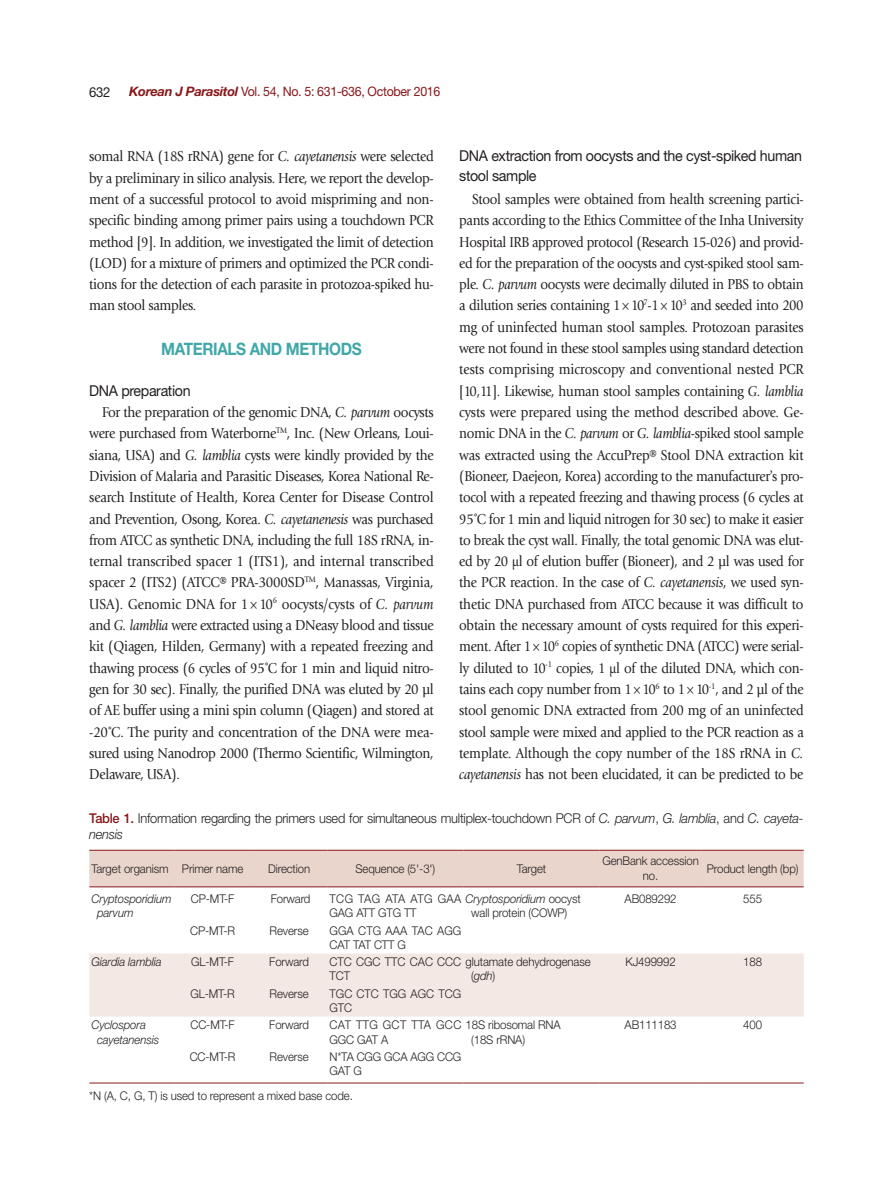
<style>
.page{position:relative;width:893px;height:1191px;background:#fff}
.page>*{position:absolute;margin:0;border:0;box-sizing:border-box;transform-origin:0 0}
.본문_대제목{font:700 17.1px "Helvetica Neue LT Std";letter-spacing:-.025em;color:#41a7a9;scale:.9 1}
.본문{font:15px/21.3px "Giovanni Std";letter-spacing:-.025em;color:#231f20;text-align:justify;scale:.89 1}
.본문-2{font:15px/21.3px "Giovanni Std";letter-spacing:-.025em;color:#231f20;text-align:justify;scale:.9 1}
.본문_중제목{font:15px/19.2px "Helvetica Neue LT Std";letter-spacing:-.025em;color:#231f20;scale:.95 1}
.하시라{font:13.8px "Helvetica Neue LT Std";color:#231f20;scale:.95 1}
.표_제목__그림_설명{font:300 13.5px/16.2px "Helvetica Neue LT Std";letter-spacing:-.02em;color:#231f20;scale:.95 1}
.하시라-2{font:13.05px "Helvetica Neue LT Std";letter-spacing:-.025em;color:#88181b;scale:.95 1}
.표_본문{font:300 12px/14.4px "Helvetica Neue LT Std";letter-spacing:-.01em;color:#231f20;scale:.95 1}
.표_본문-2{font:italic 300 12px "Helvetica Neue LT Std";letter-spacing:-.01em;color:#231f20;scale:.95 1}
.표_본문-3{font:300 12px/14.4px "Helvetica Neue LT Std";letter-spacing:.01em;color:#231f20;scale:.95 1}
.s1{font-weight:700;font-style:italic}
.s2{font-style:italic}
.s3{font-family:"Minion Pro"}
.s4{font-weight:500;color:#88181b}
.s5{font-style:normal}
</style>
<div class="page">
<div style="left:89px;top:851px;width:715px;height:35px;background:#ead5cc"></div>
<svg style="left:89px;top:887px;width:715px;height:130px"></svg>
<div style="left:89px;top:953px;width:715px;height:63px;background:#f3e8e3"></div>
<hr style="left:89px;top:850px;width:85px;height:1px;background:#88181b">
<hr style="left:174px;top:850px;width:77px;height:1px;background:#88181b">
<hr style="left:251px;top:850px;width:76px;height:1px;background:#88181b">
<hr style="left:327px;top:850px;width:136px;height:1px;background:#88181b">
<hr style="left:463px;top:850px;width:137px;height:1px;background:#88181b">
<hr style="left:600px;top:850px;width:102px;height:1px;background:#88181b">
<hr style="left:702px;top:850px;width:102px;height:1px;background:#88181b">
<hr style="left:89px;top:886px;width:85px;height:1px;background:#88181b">
<hr style="left:174px;top:886px;width:77px;height:1px;background:#88181b">
<hr style="left:251px;top:886px;width:76px;height:1px;background:#88181b">
<hr style="left:327px;top:886px;width:136px;height:1px;background:#88181b">
<hr style="left:463px;top:886px;width:137px;height:1px;background:#88181b">
<hr style="left:600px;top:886px;width:102px;height:1px;background:#88181b">
<hr style="left:702px;top:886px;width:102px;height:1px;background:#88181b">
<hr style="left:89px;top:1082px;width:85px;height:1px;background:#88181b">
<hr style="left:174px;top:1082px;width:77px;height:1px;background:#88181b">
<hr style="left:251px;top:1082px;width:76px;height:1px;background:#88181b">
<hr style="left:327px;top:1082px;width:136px;height:1px;background:#88181b">
<hr style="left:463px;top:1082px;width:137px;height:1px;background:#88181b">
<hr style="left:600px;top:1082px;width:102px;height:1px;background:#88181b">
<hr style="left:702px;top:1082px;width:102px;height:1px;background:#88181b">
<p class="하시라" style="left:89px;top:83px;width:24px">632</p>
<p class="하시라-2" style="left:129px;top:84px;width:329px"><span class="s1">Korean J Parasitol</span> Vol. 54, No. 5: 631-636, October 2016</p>
<p class="본문-2" style="left:89px;top:146px;width:384px">somal RNA (18S rRNA) gene for <span class="s2">C. cayetanensis</span> were selected by a preliminary in silico analysis. Here, we report the develop&shy;ment of a successful protocol to avoid mispriming and non&shy;specific binding among primer pairs using a touchdown PCR method [9]. In addition, we investigated the limit of detection (LOD) for a mixture of primers and optimized the PCR condi&shy;tions for the detection of each parasite in protozoa-spiked hu&shy;man stool samples.</p>
<p class="본문_대제목" style="left:161px;top:338px;width:224px">MATERIALS AND METHODS</p>
<p class="본문_중제목" style="left:89px;top:380px;width:108px">DNA preparation</p>
<p class="본문-2" style="left:89px;top:401px;width:384px;text-indent:13px">For the preparation of the genomic DNA, <span class="s2">C. parvum</span> oocysts were purchased from Waterborne<sup>TM</sup>, Inc. (New Orleans, Loui&shy;siana, USA) and <span class="s2">G. lamblia</span> cysts were kindly provided by the Division of Malaria and Parasitic Diseases, Korea National Re&shy;search Institute of Health, Korea Center for Disease Control and Prevention, Osong, Korea. <span class="s2">C. cayetanenesis</span> was purchased from ATCC as synthetic DNA, including the full 18S rRNA, in&shy;ternal transcribed spacer 1 (ITS1), and internal transcribed spacer 2 (ITS2) (ATCC® PRA-3000SD<sup>TM</sup>, Manassas, Virginia, USA). Genomic DNA for 1<span class="s3">×</span>10<sup>6</sup> oocysts/cysts of <span class="s2">C. parvum </span>and <span class="s2">G. lamblia</span> were extracted using a DNeasy blood and tissue kit (Qiagen, Hilden, Germany) with a repeated freezing and thawing process (6 cycles of 95˚C for 1 min and liquid nitro&shy;gen for 30 sec). Finally, the purified DNA was eluted by 20 μl of AE buffer using a mini spin column (Qiagen) and stored at -20˚C. The purity and concentration of the DNA were mea&shy;sured using Nanodrop 2000 (Thermo Scientific, Wilmington, Delaware, USA).</p>
<p class="본문_중제목" style="left:459px;top:146px;width:362px">DNA extraction from oocysts and the cyst-spiked human stool sample</p>
<p class="본문" style="left:459px;top:188px;width:389px;text-indent:13px">Stool samples were obtained from health screening partici&shy;pants according to the Ethics Committee of the Inha University Hospital IRB approved protocol (Research 15-026) and provid&shy;ed for the preparation of the oocysts and cyst-spiked stool sam&shy;ple. <span class="s2">C. parvum</span> oocysts were decimally diluted in PBS to obtain a dilution series containing 1<span class="s3">×</span>10<sup>7</sup>-1<span class="s3">×</span>10<sup>3</sup> and seeded into 200 mg of uninfected human stool samples. Protozoan parasites were not found in these stool samples using standard detection tests comprising microscopy and conventional nested PCR [10,11]. Likewise, human stool samples containing <span class="s2">G. lamblia </span>cysts were prepared using the method described above. Ge&shy;nomic DNA in the <span class="s2">C. parvum</span> or <span class="s2">G. lamblia</span>-spiked stool sample was extracted using the AccuPrep® Stool DNA extraction kit (Bioneer, Daejeon, Korea) according to the manufacturer<span class="s3">’</span>s pro&shy;tocol with a repeated freezing and thawing process (6 cycles at 95˚C for 1 min and liquid nitrogen for 30 sec) to make it easier to break the cyst wall. Finally, the total genomic DNA was elut&shy;ed by 20 <span class="s3">μ</span>l of elution buffer (Bioneer), and 2 µl was used for the PCR reaction. In the case of <span class="s2">C. cayetanensis</span>, we used syn&shy;thetic DNA purchased from ATCC because it was difficult to obtain the necessary amount of cysts required for this experi&shy;ment. After 1<span class="s3">×</span>10<sup>6</sup> copies of synthetic DNA (ATCC) were serial&shy;ly diluted to 10<sup>-1</sup> copies, 1 <span class="s3">μ</span>l of the diluted DNA, which con&shy;tains each copy number from 1<span class="s3">×</span>10<sup>6</sup> to 1<span class="s3">×</span>10<sup>-1</sup>, and 2 µl of the stool genomic DNA extracted from 200 mg of an uninfected stool sample were mixed and applied to the PCR reaction as a template. Although the copy number of the 18S rRNA in <span class="s2">C. cayetanensis</span> has not been elucidated, it can be predicted to be</p>
<p class="표_제목__그림_설명" style="left:89px;top:809px;width:753px"><span class="s4">Table 1.</span> Information regarding the primers used for simultaneous multiplex-touchdown PCR of <span class="s2">C. parvum</span>, <span class="s2">G. lamblia</span>, and <span class="s2">C. cayeta&shy;nensis</span></p>
<p class="표_본문" style="left:91px;top:860px;width:83px">Target organism</p>
<p class="표_본문" style="left:182px;top:860px;width:66px">Primer name</p>
<p class="표_본문" style="left:268px;top:860px;width:46px">Direction</p>
<p class="표_본문" style="left:356px;top:860px;width:86px">Sequence (5'-3')</p>
<p class="표_본문" style="left:517px;top:860px;width:33px">Target</p>
<p class="표_본문" style="left:602px;top:853px;width:103px;text-align:center">GenBank accession no.</p>
<p class="표_본문" style="left:707px;top:860px;width:98px">Product length (bp)</p>
<p class="표_본문-2" style="left:91px;top:891px;width:86px">Cryptosporidium</p>
<p class="표_본문-2" style="left:97px;top:906px;width:40px">parvum</p>
<p class="표_본문" style="left:191px;top:891px;width:47px">CP-MT-F</p>
<p class="표_본문" style="left:271px;top:891px;width:43px">Forward</p>
<p class="표_본문" style="left:330px;top:891px;width:266px">TCG TAG ATA ATG GAA <span class="s2">Cryptosporidium</span> oocyst<br>GAG ATT GTG TT</p>
<p class="표_본문" style="left:625px;top:891px;width:56px">AB089292</p>
<p class="표_본문" style="left:743px;top:891px;width:21px">555</p>
<p class="표_본문" style="left:471px;top:905px;width:103px">wall protein (COWP)</p>
<p class="표_본문" style="left:190px;top:922px;width:49px">CP-MT-R</p>
<p class="표_본문" style="left:270px;top:922px;width:43px">Reverse</p>
<p class="표_본문-3" style="left:330px;top:922px;width:140px">GGA CTG AAA TAC AGG<br>CAT TAT CTT G</p>
<p class="표_본문-2" style="left:91px;top:954px;width:76px">Giardia lamblia</p>
<p class="표_본문" style="left:191px;top:954px;width:47px">GL-MT-F</p>
<p class="표_본문" style="left:269px;top:954px;width:43px">Forward</p>
<p class="표_본문" style="left:330px;top:954px;width:276px">CTC CGC TTC CAC CCC glutamate dehydrogenase<br>TCT</p>
<p class="표_본문-2" style="left:471px;top:969px;width:27px"><span class="s5">(</span>gdh<span class="s5">)</span></p>
<p class="표_본문-2" style="left:91px;top:1017px;width:59px">Cyclospora</p>
<p class="표_본문-2" style="left:97px;top:1032px;width:67px">cayetanensis</p>
<p class="표_본문" style="left:190px;top:986px;width:48px">GL-MT-R</p>
<p class="표_본문" style="left:270px;top:986px;width:43px">Reverse</p>
<p class="표_본문" style="left:330px;top:986px;width:140px">TGC CTC TGG AGC TCG<br>GTC</p>
<p class="표_본문" style="left:190px;top:1017px;width:48px">CC-MT-F</p>
<p class="표_본문" style="left:269px;top:1017px;width:43px">Forward</p>
<p class="표_본문" style="left:330px;top:1017px;width:245px">CAT TTG GCT TTA GCC 18S ribosomal RNA<br>GGC GAT A</p>
<p class="표_본문" style="left:471px;top:1031px;width:58px">(18S rRNA)</p>
<p class="표_본문" style="left:190px;top:1049px;width:50px">CC-MT-R</p>
<p class="표_본문" style="left:270px;top:1049px;width:43px">Reverse</p>
<p class="표_본문" style="left:330px;top:1049px;width:140px">N*TA CGG GCA AGG CCG<br>GAT G</p>
<p class="표_본문" style="left:89px;top:1088px;width:279px">*N (A, C, G, T) is used to represent a mixed base code.</p>
<p class="표_본문" style="left:625px;top:954px;width:54px">KJ499992</p>
<p class="표_본문" style="left:743px;top:954px;width:21px">188</p>
<p class="표_본문" style="left:625px;top:1017px;width:56px">AB111183</p>
<p class="표_본문" style="left:743px;top:1017px;width:21px">400</p>
</div>
